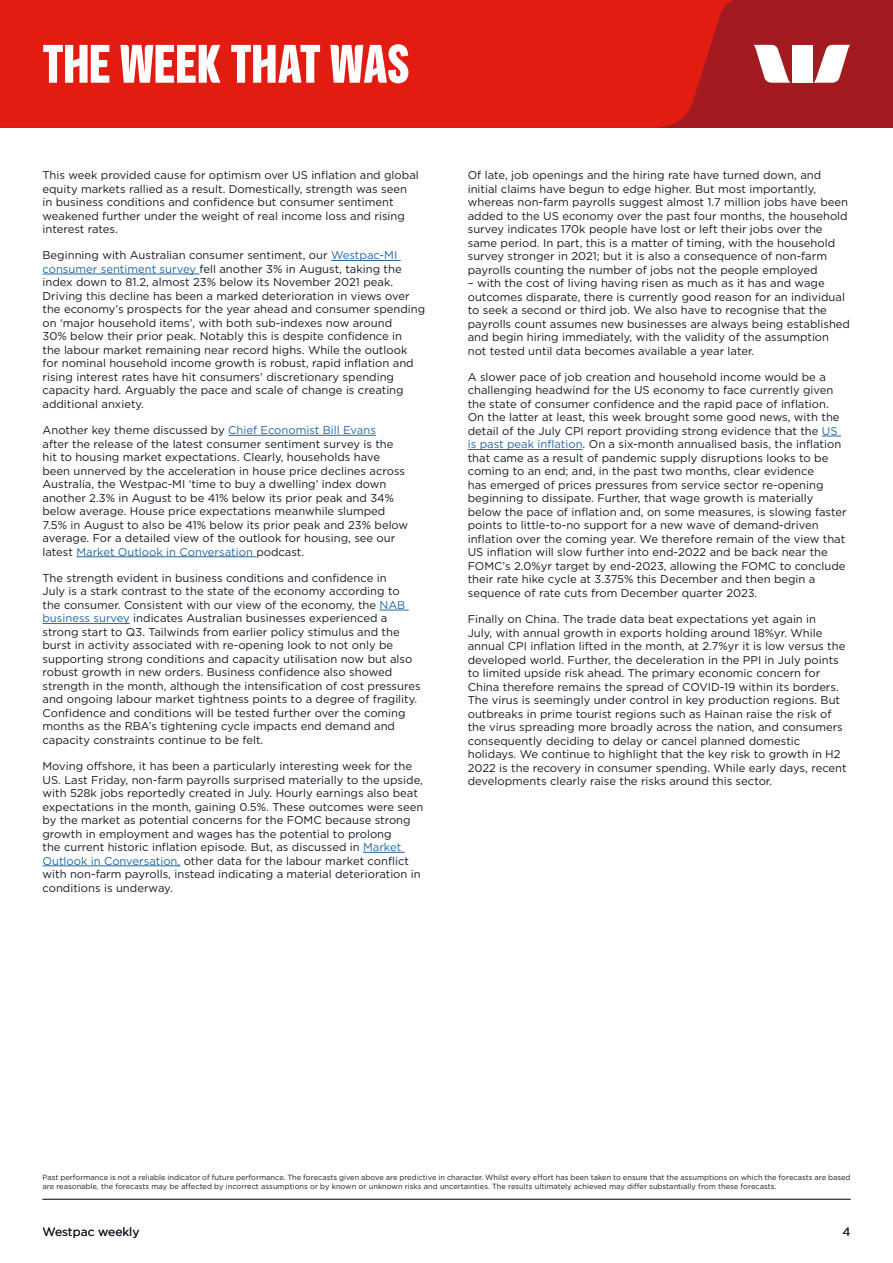
<style>
.page{position:relative;width:893px;height:1263px;background:#fff}
.page>*{position:absolute;margin:0;border:0;box-sizing:border-box;transform-origin:0 0}
.t1{font:700 54px "Westpac";color:#fff}
.t2{font:12px "Gotham";color:#141823}
.t3{font:12px "Gotham";color:#231f20}
.t4{font:11.25px/13.5px "Gotham";color:#141823}
.t5{font:7.5px/9px "Gotham";color:#141823}
.s1{color:#2266a4}
</style>
<div class="page">
<hr style="left:43px;top:1199px;width:807px;height:1px;background:#383b3f">
<div style="left:0;top:0;width:893px;height:128px;background:#a21b20"></div>
<div style="left:0;top:0;width:734px;height:128px;background:#e31c12"></div>
<svg style="left:754px;top:45px;width:37px;height:38px"></svg>
<svg style="left:813px;top:45px;width:37px;height:38px"></svg>
<div style="left:792px;top:45px;width:20px;height:38px;background:#fff"></div>
<hr style="left:331px;top:260px;width:70px;height:1px;background:#2266a4">
<hr style="left:43px;top:274px;width:156px;height:1px;background:#2266a4">
<hr style="left:228px;top:435px;width:148px;height:1px;background:#2266a4">
<hr style="left:76px;top:556px;width:180px;height:1px;background:#2266a4">
<hr style="left:379px;top:610px;width:30px;height:1px;background:#2266a4">
<hr style="left:43px;top:623px;width:87px;height:1px;background:#2266a4">
<hr style="left:363px;top:852px;width:42px;height:1px;background:#2266a4">
<hr style="left:43px;top:865px;width:137px;height:1px;background:#2266a4">
<svg style="left:822px;top:436px;width:19px;height:1px"></svg>
<hr style="left:468px;top:449px;width:115px;height:1px;background:#2266a4">
<h1 class="t1" style="left:43px;top:32px;width:369px">THE WEEK THAT WAS</h1>
<p class="t4" style="left:43px;top:168px;width:378px">This week provided cause for optimism over US inflation and global equity markets rallied as a result. Domestically, strength was seen in business conditions and confidence but consumer sentiment weakened further under the weight of real income loss and rising interest rates.</p>
<p class="t4" style="left:43px;top:248px;width:384px">Beginning with Australian consumer sentiment, our <span class="s1">Westpac-MI consumer sentiment survey</span> fell another 3% in August, taking the index down to 81.2, almost 23% below its November 2021 peak.<br>Driving this decline has been a marked deterioration in views over the economy’s prospects for the year ahead and consumer spending on ‘major household items’, with both sub-indexes now around<br>30% below their prior peak. Notably this is despite confidence in<br>the labour market remaining near record highs. While the outlook for nominal household income growth is robust, rapid inflation and rising interest rates have hit consumers’ discretionary spending capacity hard. Arguably the pace and scale of change is creating additional anxiety.</p>
<p class="t4" style="left:43px;top:423px;width:367px">Another key theme discussed by <span class="s1">Chief Economist Bill Evans<br></span>after the release of the latest consumer sentiment survey is the hit to housing market expectations. Clearly, households have been unnerved by the acceleration in house price declines across Australia, the Westpac-MI ‘time to buy a dwelling’ index down another 2.3% in August to be 41% below its prior peak and 34% below average. House price expectations meanwhile slumped 7.5% in August to also be 41% below its prior peak and 23% below average. For a detailed view of the outlook for housing, see our latest <span class="s1">Market Outlook in Conversation</span> podcast.</p>
<p class="t4" style="left:43px;top:571px;width:380px">The strength evident in business conditions and confidence in<br>July is a stark contrast to the state of the economy according to<br>the consumer. Consistent with our view of the economy, the <span class="s1">NAB business survey</span> indicates Australian businesses experienced a strong start to Q3. Tailwinds from earlier policy stimulus and the burst in activity associated with re-opening look to not only be supporting strong conditions and capacity utilisation now but also robust growth in new orders. Business confidence also showed strength in the month, although the intensification of cost pressures and ongoing labour market tightness points to a degree of fragility.<br>Confidence and conditions will be tested further over the coming months as the RBA’s tightening cycle impacts end demand and capacity constraints continue to be felt.</p>
<p class="t4" style="left:43px;top:759px;width:382px">Moving offshore, it has been a particularly interesting week for the US. Last Friday, non-farm payrolls surprised materially to the upside, with 528k jobs reportedly created in July. Hourly earnings also beat expectations in the month, gaining 0.5%. These outcomes were seen by the market as potential concerns for the FOMC because strong growth in employment and wages has the potential to prolong<br>the current historic inflation episode. But, as discussed in <span class="s1">Market Outlook in Conversation,</span> other data for the labour market conflict with non-farm payrolls, instead indicating a material deterioration in conditions is underway.</p>
<p class="t4" style="left:468px;top:168px;width:382px">Of late, job openings and the hiring rate have turned down, and initial claims have begun to edge higher. But most importantly, whereas non-farm payrolls suggest almost 1.7 million jobs have been added to the US economy over the past four months, the household survey indicates 170k people have lost or left their jobs over the same period. In part, this is a matter of timing, with the household survey stronger in 2021; but it is also a consequence of non-farm payrolls counting the number of jobs not the people employed</p>
<p class="t4" style="left:468px;top:276px;width:384px">– with the cost of living having risen as much as it has and wage outcomes disparate, there is currently good reason for an individual to seek a second or third job. We also have to recognise that the payrolls count assumes new businesses are always being established and begin hiring immediately, with the validity of the assumption not tested until data becomes available a year later.</p>
<p class="t4" style="left:468px;top:370px;width:380px">A slower pace of job creation and household income would be a challenging headwind for the US economy to face currently given the state of consumer confidence and the rapid pace of inflation.<br>On the latter at least, this week brought some good news, with the detail of the July CPI report providing strong evidence that the <span class="s1">US is past peak inflation</span>. On a six-month annualised basis, the inflation that came as a result of pandemic supply disruptions looks to be coming to an end; and, in the past two months, clear evidence<br>has emerged of prices pressures from service sector re-opening beginning to dissipate. Further, that wage growth is materially below the pace of inflation and, on some measures, is slowing faster points to little-to-no support for a new wave of demand-driven inflation over the coming year. We therefore remain of the view that US inflation will slow further into end-2022 and be back near the FOMC’s 2.0%yr target by end-2023, allowing the FOMC to conclude their rate hike cycle at 3.375% this December and then begin a sequence of rate cuts from December quarter 2023.</p>
<p class="t4" style="left:468px;top:612px;width:380px">Finally on China. The trade data beat expectations yet again in<br>July, with annual growth in exports holding around 18%yr. While annual CPI inflation lifted in the month, at 2.7%yr it is low versus the developed world. Further, the deceleration in the PPI in July points to limited upside risk ahead. The primary economic concern for China therefore remains the spread of COVID-19 within its borders.<br>The virus is seemingly under control in key production regions. But outbreaks in prime tourist regions such as Hainan raise the risk of the virus spreading more broadly across the nation, and consumers consequently deciding to delay or cancel planned domestic holidays. We continue to highlight that the key risk to growth in H2<br>2022 is the recovery in consumer spending. While early days, recent developments clearly raise the risks around this sector.</p>
<p class="t5" style="left:43px;top:1172px;width:809px">Past performance is not a reliable indicator of future performance. The forecasts given above are predictive in character. Whilst every effort has been taken to ensure that the assumptions on which the forecasts are based are reasonable, the forecasts may be affected by incorrect assumptions or by known or unknown risks and uncertainties. The results ultimately achieved may differ substantially from these forecasts.</p>
<p class="t2" style="left:43px;top:1224px;width:98px">Westpac weekly</p>
<p class="t3" style="left:842px;top:1224px;width:10px">4</p>
</div>
